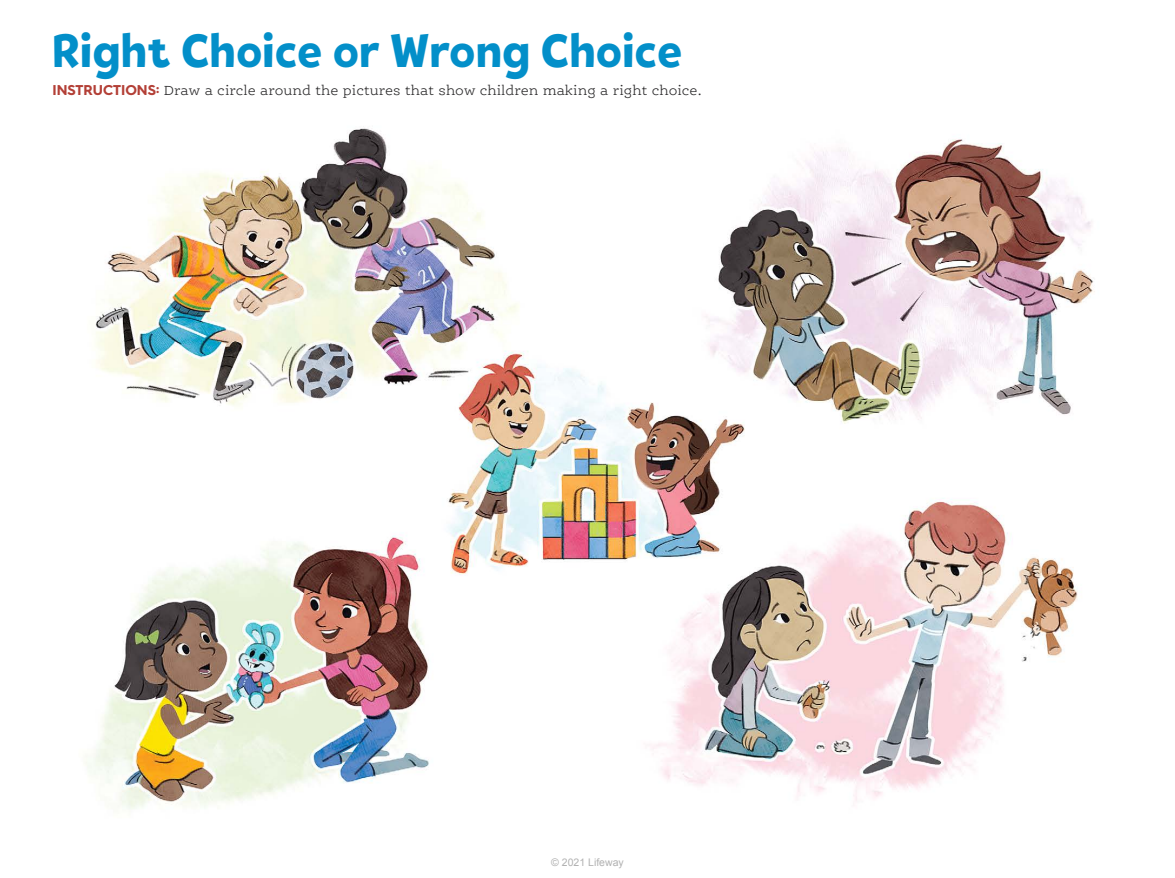
<style>
.page{position:relative;width:1175px;height:878px;background:#fff}
.page>*{position:absolute;margin:0;border:0;box-sizing:border-box;transform-origin:0 0}
.t1{font:800 48px "Tobi Pro";letter-spacing:.01em;color:#038fc9}
.Instructions{font:300 14.25px "Ernestine Pro";color:#292829}
.t2{font:10.5px "Arial";color:#b2b2b2}
.s1{font-family:"Hurme Geometric Sans 4";font-weight:700;color:#b33f36}
</style>
<div class="page">
<img style="left:85px;top:128px;width:1010px;height:681px">
<p class="t1" style="left:52px;top:19px;width:631px">Right Choice or Wrong Choice</p>
<p class="Instructions" style="left:52px;top:82px;width:651px"><span class="s1">INSTRUCTIONS:</span> Draw a circle around the pictures that show children making a right choice.</p>
<p class="t2" style="left:551px;top:855px;width:74px">© 2021 Lifeway</p>
</div>
